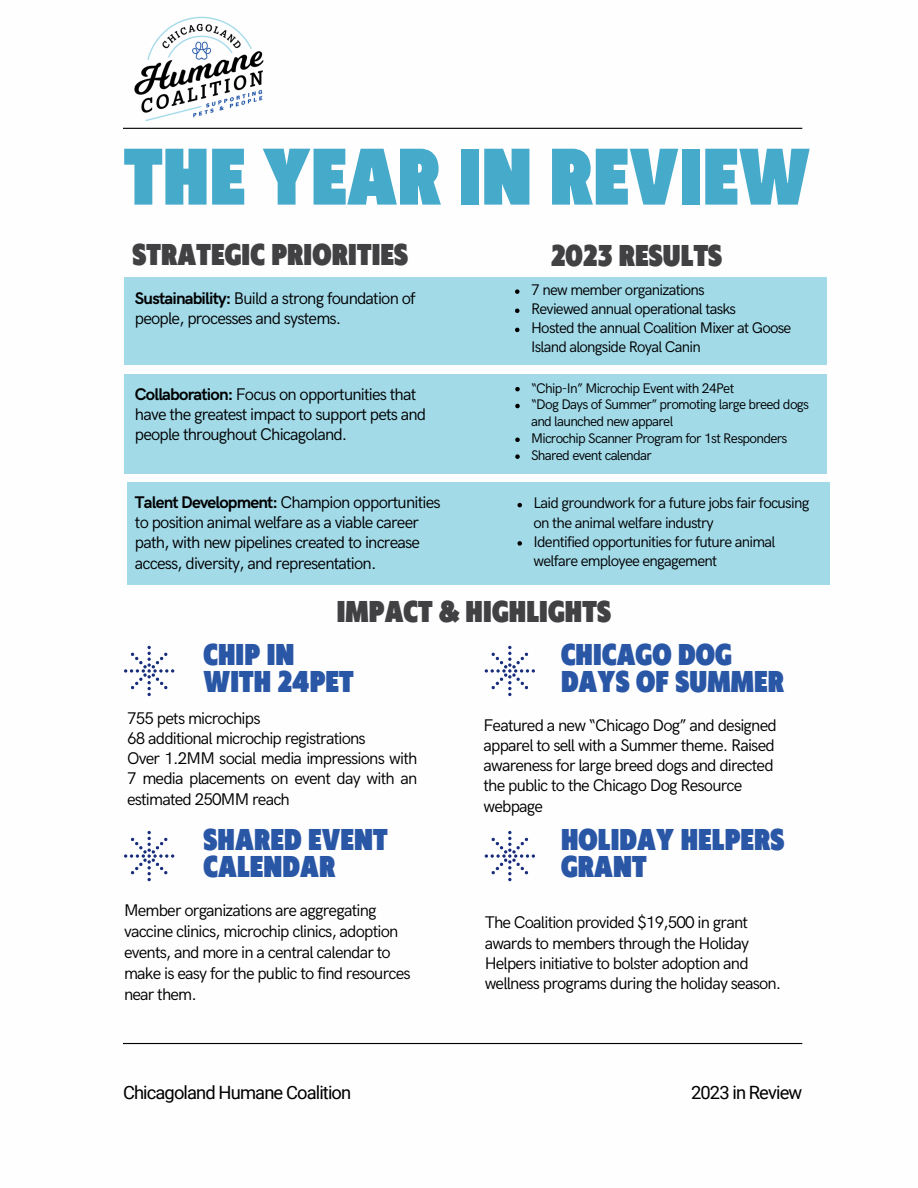
<style>
.page{position:relative;width:918px;height:1188px;background:#fff}
.page>*{position:absolute;margin:0;border:0;box-sizing:border-box;transform-origin:0 0}
.t1{font:900 75px "Klein Condensed";letter-spacing:.005em;color:#46aaca}
.t2{font:900 28.2px/27.5px "Klein Condensed";letter-spacing:.005em;color:#2957a6}
.t3{font:900 28.2px "Klein Condensed";letter-spacing:.005em;color:#414042}
.t4{font:18.3px "Roboto";letter-spacing:-.045em;color:#000001}
.t5{font:16.95px/20.2px "HK Grotesk";letter-spacing:-.05em;color:#000001}
.t6{font:15.45px/19.2px "HK Grotesk";letter-spacing:-.05em;color:#000001}
.t7{font:13.95px/16.8px "HK Grotesk";letter-spacing:-.05em;color:#000001}
.s1{font-weight:700}
</style>
<div class="page">
<svg style="left:124px;top:831px;width:50px;height:50px"></svg>
<svg style="left:124px;top:646px;width:50px;height:50px"></svg>
<svg style="left:485px;top:831px;width:50px;height:50px"></svg>
<svg style="left:485px;top:646px;width:50px;height:50px"></svg>
<hr style="left:123px;top:128px;width:679px;height:1px;background:#000001">
<hr style="left:123px;top:1043px;width:679px;height:1px;background:#000001">
<img style="left:124px;top:16px;width:150px;height:113px">
<div style="left:124px;top:277px;width:702px;height:88px;background:#a2dae8"></div>
<svg style="left:515px;top:289px;width:5px;height:5px"></svg>
<svg style="left:515px;top:309px;width:5px;height:4px"></svg>
<svg style="left:515px;top:328px;width:5px;height:4px"></svg>
<div style="left:124px;top:374px;width:702px;height:100px;background:#a2dae8"></div>
<svg style="left:515px;top:387px;width:5px;height:4px"></svg>
<svg style="left:515px;top:404px;width:5px;height:4px"></svg>
<svg style="left:515px;top:438px;width:5px;height:4px"></svg>
<svg style="left:515px;top:454px;width:5px;height:5px"></svg>
<div style="left:127px;top:483px;width:702px;height:102px;background:#a2dae8"></div>
<svg style="left:517px;top:503px;width:5px;height:4px"></svg>
<svg style="left:517px;top:541px;width:5px;height:5px"></svg>
<p class="t1" style="left:124px;top:139px;width:688px">THE YEAR IN REVIEW</p>
<p class="t3" style="left:132px;top:240px;width:277px">STRATEGIC PRIORITIES</p>
<p class="t3" style="left:551px;top:241px;width:172px">2023 RESULTS</p>
<p class="t6" style="left:531px;top:281px;width:175px">7 new member organizations</p>
<p class="t6" style="left:531px;top:300px;width:207px">Reviewed annual operational tasks</p>
<h2 class="t6" style="left:531px;top:319px;width:262px">Hosted the annual Coalition Mixer at Goose<br>Island alongside Royal Canin</h2>
<p class="t5" style="left:135px;top:385px;width:293px"><span class="s1">Collaboration:</span> Focus on opportunities that have the greatest impact to support pets and people throughout Chicagoland.</p>
<h2 class="t7" style="left:531px;top:380px;width:205px">“Chip-In” Microchip Event with 24Pet</h2>
<h3 class="t5" style="left:135px;top:288px;width:282px"><span class="s1">Sustainability:</span> Build a strong foundation of people, processes and systems.</h3>
<p class="t7" style="left:531px;top:397px;width:280px">“Dog Days of Summer” promoting large breed dogs and launched new apparel</p>
<h2 class="t7" style="left:531px;top:431px;width:258px">Microchip Scanner Program for 1st Responders</h2>
<h3 class="t7" style="left:531px;top:447px;width:122px">Shared event calendar</h3>
<h3 class="t5" style="left:135px;top:493px;width:307px"><span class="s1">Talent Development:</span> Champion opportunities to position animal welfare as a viable career path, with new pipelines created to increase access, diversity, and representation.</h3>
<p class="t6" style="left:534px;top:494px;width:277px">Laid groundwork for a future jobs fair focusing on the animal welfare industry</p>
<h2 class="t6" style="left:534px;top:533px;width:243px">Identified opportunities for future animal welfare employee engagement</h2>
<p class="t3" style="left:337px;top:597px;width:276px">IMPACT &amp; HIGHLIGHTS</p>
<p class="t2" style="left:203px;top:643px;width:152px">CHIP IN<br>WITH 24PET</p>
<p class="t5" style="left:127px;top:709px;width:292px">755 pets microchips<br>68 additional microchip registrations<br>Over 1.2MM social media impressions with<br>7 media placements on event day with an estimated 250MM reach</p>
<h1 class="t2" style="left:203px;top:828px;width:186px">SHARED EVENT<br>CALENDAR</h1>
<p class="t5" style="left:124px;top:900px;width:288px;line-height:21.1px">Member organizations are aggregating vaccine clinics, microchip clinics, adoption events, and more in a central calendar to make is easy for the public to find resources near them.</p>
<h2 class="t2" style="left:561px;top:643px;width:224px">CHICAGO DOG<br>DAYS OF SUMMER</h2>
<p class="t5" style="left:484px;top:715px;width:295px">Featured a new “Chicago Dog” and designed apparel to sell with a Summer theme. Raised awareness for large breed dogs and directed the public to the Chicago Dog Resource webpage</p>
<h2 class="t2" style="left:561px;top:828px;width:225px">HOLIDAY HELPERS<br>GRANT</h2>
<h3 class="t5" style="left:485px;top:913px;width:298px">The Coalition provided $19,500 in grant awards to members through the Holiday Helpers initiative to bolster adoption and wellness programs during the holiday season.</h3>
<p class="t4" style="left:123px;top:1082px;width:230px">Chicagoland Humane Coalition</p>
<p class="t4" style="left:691px;top:1082px;width:113px">2023 in Review</p>
</div>
